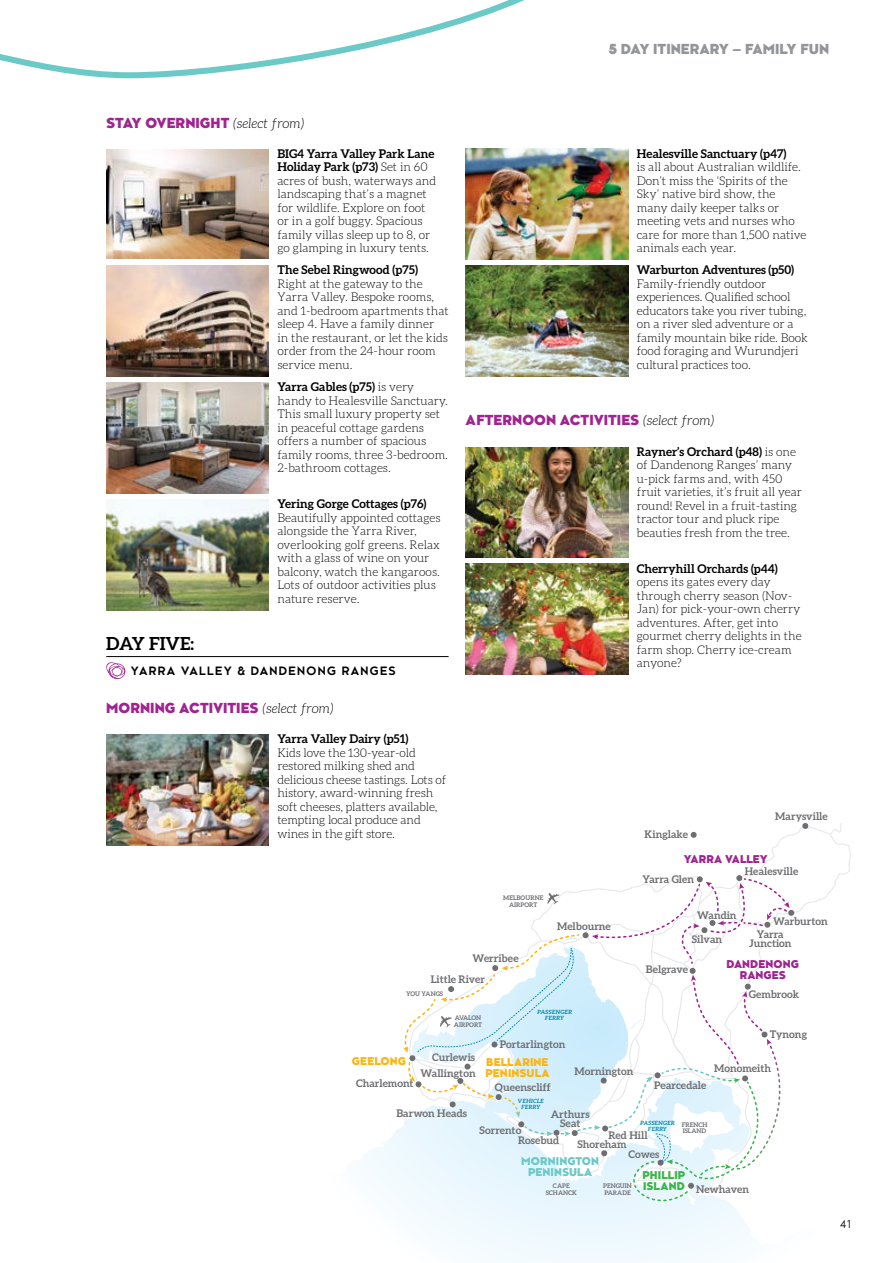
<style>
.page{position:relative;width:893px;height:1263px;background:#fff}
.page>*{position:absolute;margin:0;border:0;box-sizing:border-box;transform-origin:0 0}
.t1{font:700 18px "Aleo";color:#000}
.t2{font:800 13.5px "Kessel 105 W00";color:#9f248f}
.t3{font:800 13.5px "Kessel 105 W00";color:#939598}
.t4{font:300 12px/13.5px "Aleo";color:#000}
.t5{font:700 12px "Aleo";color:#000}
.t6{font:700 11.25px "Kessel 105 W00";letter-spacing:.12em;color:#000}
.t7{font:700 10.5px/9.4px "Aleo";color:#6d6e71;text-align:center}
.t8{font:800 10.5px/10.9px "Kessel 105 W00";letter-spacing:.005em;color:#9f248f;text-align:center}
.t9{font:800 10.5px/10.9px "Kessel 105 W00";letter-spacing:.01em;color:#fcb515}
.t10{font:800 10.5px/10.9px "Kessel 105 W00";letter-spacing:.01em;color:#6bc9c7;text-align:center}
.t11{font:800 10.5px/10.9px "Kessel 105 W00";letter-spacing:.005em;color:#39b54a}
.t12{font:10.5px "Kessel 105 W00";color:#000}
.t13{font:700 6.3px/6.8px "Aleo";color:#6d6e71}
.t14{font:italic 700 5.7px/5.7px "Aleo";letter-spacing:-.03em;color:#0089a8;text-align:center}
.s1{font-family:"Aleo";font-weight:300;font-style:italic;color:#000}
.s2{font-weight:700}
</style>
<div class="page">
<svg style="left:363px;top:1127px;width:388px;height:136px;fill:#f2fafe"></svg>
<svg style="left:403px;top:823px;width:448px;height:382px"></svg>
<hr style="left:106px;top:656px;width:343px;height:1px;background:#000">
<svg style="left:106px;top:662px;width:19px;height:17px"></svg>
<img style="left:106px;top:157px;width:163px;height:102px">
<img style="left:466px;top:447px;width:162px;height:111px">
<img style="left:106px;top:266px;width:163px;height:110px">
<img style="left:106px;top:383px;width:163px;height:110px">
<img style="left:466px;top:266px;width:162px;height:110px">
<img style="left:466px;top:564px;width:162px;height:110px">
<img style="left:466px;top:149px;width:162px;height:110px">
<img style="left:106px;top:735px;width:163px;height:110px">
<img style="left:106px;top:500px;width:163px;height:110px">
<svg style="left:0;top:0;width:585px;height:157px"></svg>
<p class="t3" style="left:608px;top:41px;width:222px">5 DAY ITINERARY – FAMILY FUN</p>
<p class="t2" style="left:106px;top:115px;width:200px">STAY OVERNIGHT <span class="s1">(select from)</span></p>
<p class="t4" style="left:277px;top:146px;width:160px"><span class="s2">BIG4 Yarra Valley Park Lane<br>Holiday Park (p73)</span> Set in 60 acres of bush, waterways and landscaping that’s a magnet for wildlife. Explore on foot or in a golf buggy. Spacious family villas sleep up to 8, or go glamping in luxury tents.</p>
<p class="t5" style="left:277px;top:263px;width:142px">The Sebel Ringwood (p75)</p>
<p class="t4" style="left:277px;top:277px;width:173px">Right at the gateway to the<br>Yarra Valley. Bespoke rooms, and 1-bedroom apartments that sleep 4. Have a family dinner<br>in the restaurant, or let the kids order from the 24-hour room service menu.</p>
<p class="t4" style="left:277px;top:380px;width:172px"><span class="s2">Yarra Gables (p75)</span> is very handy to Healesville Sanctuary.<br>This small luxury property set in peaceful cottage gardens offers a number of spacious family rooms, three 3-bedroom.<br>2-bathroom cottages.</p>
<p class="t5" style="left:277px;top:497px;width:151px">Yering Gorge Cottages (p76)</p>
<p class="t4" style="left:277px;top:511px;width:165px">Beautifully appointed cottages alongside the Yarra River, overlooking golf greens. Relax with a glass of wine on your balcony, watch the kangaroos.<br>Lots of outdoor activities plus nature reserve.</p>
<h1 class="t1" style="left:106px;top:633px;width:89px">DAY FIVE:</h1>
<p class="t6" style="left:131px;top:664px;width:266px">YARRA VALLEY &amp; DANDENONG RANGES</p>
<p class="t2" style="left:106px;top:701px;width:229px">MORNING ACTIVITIES <span class="s1">(select from)</span></p>
<p class="t5" style="left:277px;top:732px;width:132px">Yarra Valley Dairy (p51)</p>
<p class="t4" style="left:277px;top:746px;width:170px">Kids love the 130-year-old restored milking shed and delicious cheese tastings. Lots of history, award-winning fresh soft cheeses, platters available, tempting local produce and wines in the gift store.</p>
<p class="t5" style="left:637px;top:146px;width:151px">Healesville Sanctuary (p47)</p>
<p class="t4" style="left:637px;top:160px;width:171px">is all about Australian wildlife.<br>Don’t miss the ‘Spirits of the<br>Sky’ native bird show, the many daily keeper talks or meeting vets and nurses who care for more than 1,500 native animals each year.</p>
<p class="t5" style="left:637px;top:263px;width:159px">Warburton Adventures (p50)</p>
<p class="t4" style="left:637px;top:277px;width:173px">Family-friendly outdoor experiences. Qualified school educators take you river tubing, on a river sled adventure or a family mountain bike ride. Book food foraging and Wurundjeri cultural practices too.</p>
<p class="t2" style="left:466px;top:412px;width:250px">AFTERNOON ACTIVITIES <span class="s1">(select from)</span></p>
<p class="t4" style="left:637px;top:445px;width:167px"><span class="s2">Rayner’s Orchard (p48)</span> is one of Dandenong Ranges’ many u-pick farms and, with 450 fruit varieties, it’s fruit all year round! Revel in a fruit-tasting tractor tour and pluck ripe beauties fresh from the tree.</p>
<p class="t5" style="left:637px;top:561px;width:143px">Cherryhill Orchards (p44)</p>
<p class="t4" style="left:637px;top:575px;width:166px">opens its gates every day through cherry season (Nov-<br>Jan) for pick-your-own cherry adventures. After, get into gourmet cherry delights in the farm shop. Cherry ice-cream anyone?</p>
<p class="t7" style="left:645px;top:829px;width:45px">Kinglake</p>
<p class="t7" style="left:775px;top:811px;width:54px">Marysville</p>
<p class="t8" style="left:684px;top:853px;width:85px">YARRA VALLEY</p>
<p class="t13" style="left:503px;top:894px;width:42px;text-align:center">MELBOURNE<br>AIRPORT</p>
<p class="t7" style="left:557px;top:921px;width:55px">Melbourne</p>
<p class="t7" style="left:643px;top:874px;width:53px">Yarra Glen</p>
<p class="t7" style="left:745px;top:866px;width:55px">Healesville</p>
<p class="t7" style="left:697px;top:910px;width:41px">Wandin</p>
<p class="t7" style="left:692px;top:934px;width:32px">Silvan</p>
<p class="t7" style="left:773px;top:916px;width:56px">Warburton</p>
<p class="t7" style="left:749px;top:929px;width:44px">Yarra<br>Junction</p>
<p class="t7" style="left:473px;top:953px;width:48px">Werribee</p>
<p class="t7" style="left:431px;top:974px;width:56px">Little River</p>
<p class="t13" style="left:406px;top:990px;width:38px">YOU YANGS</p>
<p class="t13" style="left:454px;top:1014px;width:30px">AVALON<br>AIRPORT</p>
<p class="t14" style="left:537px;top:1009px;width:36px">PASSENGER<br>FERRY</p>
<p class="t9" style="left:352px;top:1056px;width:56px">GEELONG</p>
<p class="t7" style="left:432px;top:1052px;width:45px">Curlewis</p>
<p class="t7" style="left:420px;top:1068px;width:57px">Wallington</p>
<p class="t7" style="left:356px;top:1079px;width:59px">Charlemont</p>
<p class="t7" style="left:500px;top:1039px;width:67px">Portarlington</p>
<p class="t7" style="left:495px;top:1083px;width:57px">Queenscliff</p>
<p class="t9" style="left:485px;top:1057px;width:66px">BELLARINE<br>PENINSULA</p>
<p class="t7" style="left:575px;top:1066px;width:60px">Mornington</p>
<p class="t7" style="left:646px;top:964px;width:44px">Belgrave</p>
<p class="t8" style="left:726px;top:958px;width:74px">DANDENONG<br>RANGES</p>
<p class="t7" style="left:749px;top:989px;width:52px">Gembrook</p>
<p class="t7" style="left:770px;top:1029px;width:39px">Tynong</p>
<p class="t7" style="left:654px;top:1080px;width:54px">Pearcedale</p>
<p class="t7" style="left:714px;top:1063px;width:58px">Monomeith</p>
<p class="t7" style="left:397px;top:1108px;width:72px">Barwon Heads</p>
<p class="t14" style="left:518px;top:1098px;width:28px">VEHICLE<br>FERRY</p>
<p class="t7" style="left:551px;top:1109px;width:40px">Arthurs<br>Seat</p>
<p class="t14" style="left:640px;top:1120px;width:36px">PASSENGER<br>FERRY</p>
<p class="t13" style="left:682px;top:1121px;width:27px">FRENCH<br>ISLAND</p>
<p class="t7" style="left:480px;top:1125px;width:43px">Sorrento</p>
<p class="t7" style="left:608px;top:1130px;width:41px">Red Hill</p>
<p class="t7" style="left:518px;top:1136px;width:42px">Rosebud</p>
<p class="t7" style="left:577px;top:1139px;width:51px">Shoreham</p>
<p class="t7" style="left:629px;top:1149px;width:32px">Cowes</p>
<p class="t10" style="left:521px;top:1155px;width:79px">MORNINGTON<br>PENINSULA</p>
<p class="t13" style="left:546px;top:1182px;width:33px;text-align:center">CAPE<br>SCHANCK</p>
<p class="t13" style="left:603px;top:1182px;width:30px">PENGUIN<br>PARADE</p>
<p class="t11" style="left:642px;top:1170px;width:44px">PHILLIP<br>ISLAND</p>
<p class="t7" style="left:696px;top:1184px;width:54px">Newhaven</p>
<p class="t12" style="left:840px;top:1218px;width:12px">41</p>
</div>
